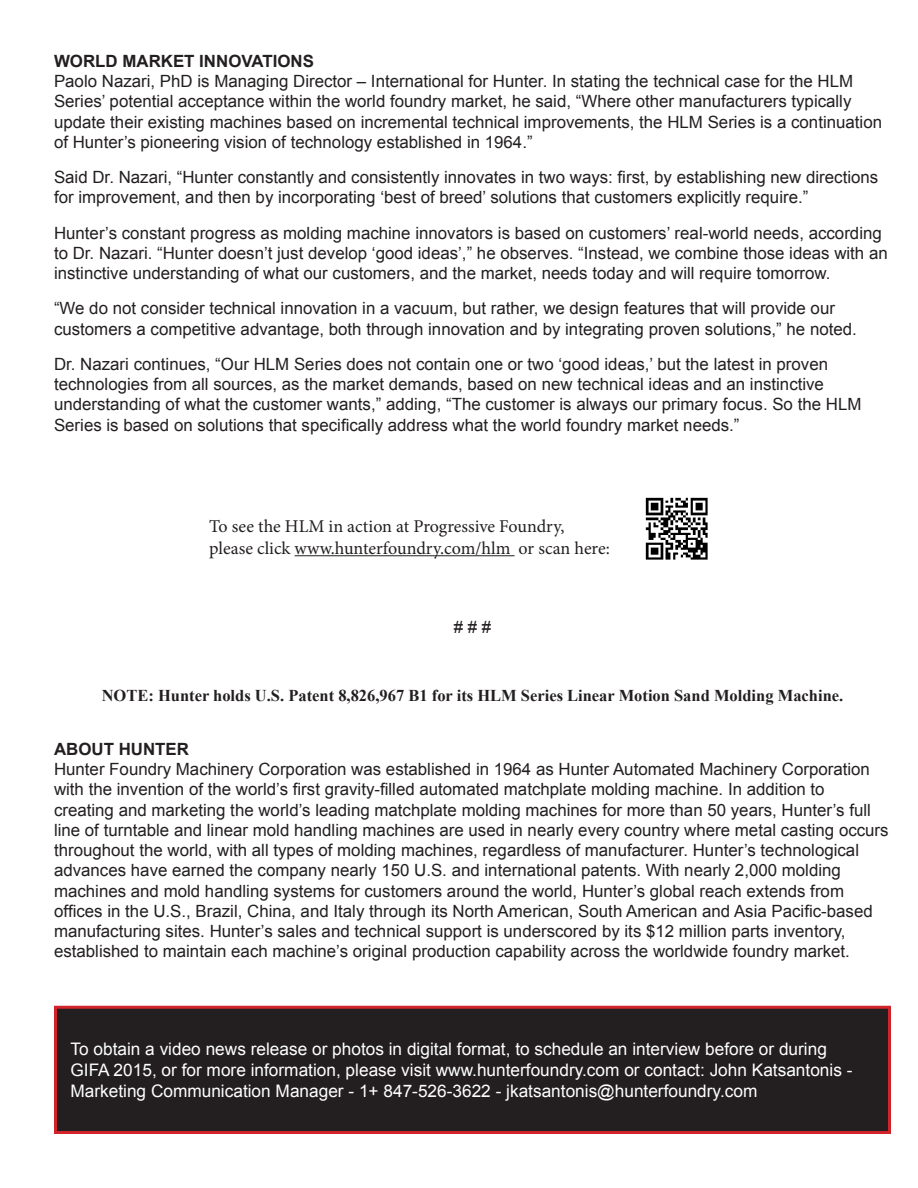
<style>
.page{position:relative;width:918px;height:1188px;background:#fff}
.page>*{position:absolute;margin:0;border:0;box-sizing:border-box;transform-origin:0 0}
.t1{font:18px "Minion Pro";color:#231f20}
.t2{font:17.25px/20.7px "Arial";color:#fff}
.t3{font:16.8px/20.2px "Arial";color:#231f20}
.t4{font:700 16.8px "Arial";color:#231f20}
.t5{font:700 16.5px "Times New Roman";color:#231f20}
</style>
<div class="page">
<hr style="left:295px;top:555px;width:220px;height:1px;background:#231f20">
<img style="left:645px;top:497px;width:63px;height:63px">
<div style="left:56px;top:1007px;width:834px;height:125px;background:#231f20"></div>
<div style="left:54px;top:1006px;width:837px;height:128px;border:3px solid #d1232a"></div>
<p class="t4" style="left:54px;top:50px;width:261px">WORLD MARKET INNOVATIONS</p>
<p class="t3" style="left:54px;top:71px;width:830px">Paolo Nazari, PhD is Managing Director – International for Hunter. In stating the technical case for the HLM Series’ potential acceptance within the world foundry market, he said, “Where other manufacturers typically update their existing machines based on incremental technical improvements, the HLM Series is a continuation of Hunter’s pioneering vision of technology established in 1964.”</p>
<p class="t3" style="left:54px;top:167px;width:826px">Said Dr. Nazari, “Hunter constantly and consistently innovates in two ways: first, by establishing new directions for improvement, and then by incorporating ‘best of breed’ solutions that customers explicitly require.”</p>
<p class="t3" style="left:54px;top:223px;width:835px">Hunter’s constant progress as molding machine innovators is based on customers’ real-world needs, according to Dr. Nazari. “Hunter doesn’t just develop ‘good ideas’,” he observes. “Instead, we combine those ideas with an instinctive understanding of what our customers, and the market, needs today and will require tomorrow.</p>
<p class="t3" style="left:54px;top:299px;width:804px">“We do not consider technical innovation in a vacuum, but rather, we design features that will provide our customers a competitive advantage, both through innovation and by integrating proven solutions,” he noted.</p>
<p class="t3" style="left:54px;top:354px;width:809px">Dr. Nazari continues, “Our HLM Series does not contain one or two ‘good ideas,’ but the latest in proven technologies from all sources, as the market demands, based on new technical ideas and an instinctive understanding of what the customer wants,” adding, “The customer is always our primary focus. So the HLM Series is based on solutions that specifically address what the world foundry market needs.”</p>
<p class="t1" style="left:209px;top:515px;width:357px">To see the HLM in action at Progressive Foundry,</p>
<p class="t1" style="left:209px;top:536px;width:402px">please click www.hunterfoundry.com/hlm or scan here:</p>
<p class="t3" style="left:454px;top:617px;width:39px"># # #</p>
<p class="t5" style="left:102px;top:684px;width:743px">NOTE: Hunter holds U.S. Patent 8,826,967 B1 for its HLM Series Linear Motion Sand Molding Machine.</p>
<p class="t4" style="left:54px;top:738px;width:136px">ABOUT HUNTER</p>
<p class="t3" style="left:54px;top:759px;width:818px">Hunter Foundry Machinery Corporation was established in 1964 as Hunter Automated Machinery Corporation</p>
<p class="t3" style="left:54px;top:779px;width:772px">with the invention of the world’s first gravity-filled automated matchplate molding machine. In addition to</p>
<p class="t3" style="left:54px;top:800px;width:818px">creating and marketing the world’s leading matchplate molding machines for more than 50 years, Hunter’s full</p>
<p class="t3" style="left:54px;top:820px;width:836px">line of turntable and linear mold handling machines are used in nearly every country where metal casting occurs</p>
<p class="t3" style="left:54px;top:840px;width:807px">throughout the world, with all types of molding machines, regardless of manufacturer. Hunter’s technological</p>
<p class="t3" style="left:54px;top:860px;width:788px">advances have earned the company nearly 150 U.S. and international patents. With nearly 2,000 molding</p>
<p class="t3" style="left:54px;top:881px;width:820px">machines and mold handling systems for customers around the world, Hunter’s global reach extends from offices in the U.S., Brazil, China, and Italy through its North American, South American and Asia Pacific-based</p>
<p class="t3" style="left:54px;top:921px;width:793px">manufacturing sites. Hunter’s sales and technical support is underscored by its $12 million parts inventory,</p>
<p class="t3" style="left:54px;top:941px;width:797px">established to maintain each machine’s original production capability across the worldwide foundry market.</p>
<p class="t2" style="left:70px;top:1039px;width:784px">To obtain a video news release or photos in digital format, to schedule an interview before or during<br>GIFA 2015, or for more information, please visit www.hunterfoundry.com or contact: John Katsantonis -<br>Marketing Communication Manager - 1+ 847-526-3622 - jkatsantonis@hunterfoundry.com</p>
</div>
